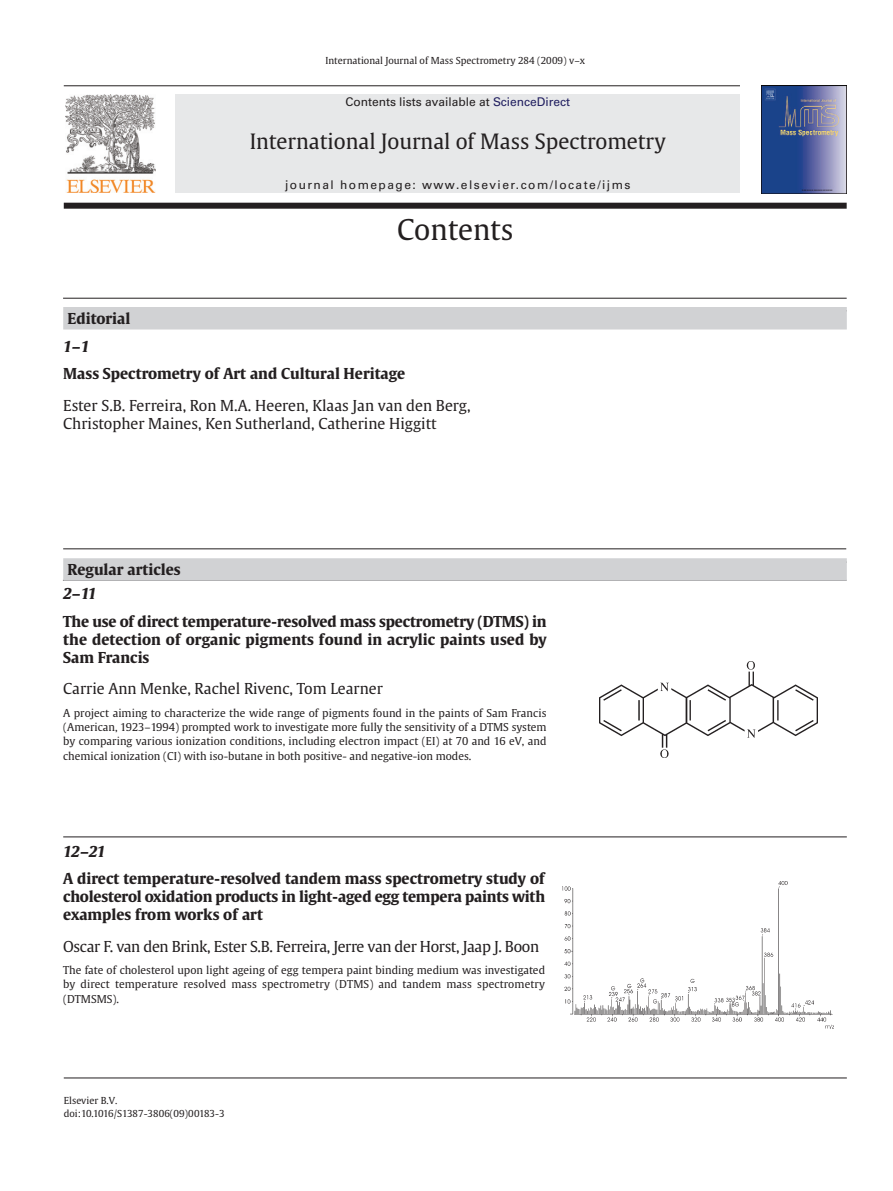
<style>
.page{position:relative;width:893px;height:1191px;background:#fff}
.page>*{position:absolute;margin:0;border:0;box-sizing:border-box;transform-origin:0 0}
.t1{font:28.5px "Gulliver";color:#231f20}
.t2{font:21px "Gulliver";color:#231f20}
.t3{font:700 15px/18px "Gulliver";color:#231f20;text-align:justify}
.t4{font:15px/18px "Gulliver";color:#231f20}
.t5{font:15px "Gulliver";letter-spacing:-.025em;color:#231f20}
.t6{font:italic 700 15px "Gulliver";color:#231f20}
.t7{font:12px "Univers";letter-spacing:.12em;color:#231f20}
.t8{font:12px "Univers";color:#231f20}
.t9{font:10.8px/14.4px "Gulliver";color:#231f20;text-align:justify}
.t10{font:9.6px/12.9px "Gulliver";color:#231f20}
.s1{color:#211f60}
</style>
<div class="page">
<hr style="left:63px;top:836px;width:784px;height:1px;background:#231f20">
<hr style="left:63px;top:298px;width:784px;height:1px;background:#231f20">
<div style="left:63px;top:558px;width:784px;height:23px;background:#d1d2d4"></div>
<img style="left:600px;top:661px;width:217px;height:96px">
<img style="left:563px;top:881px;width:270px;height:147px">
<hr style="left:64px;top:85px;width:676px;height:1px;background:#231f20">
<div style="left:64px;top:203px;width:783px;height:6px;background:#231f20"></div>
<img style="left:65px;top:94px;width:90px;height:98px">
<div style="left:176px;top:94px;width:564px;height:99px;background:#e7e8e9"></div>
<img style="left:762px;top:86px;width:85px;height:107px">
<hr style="left:64px;top:1077px;width:783px;height:1px;background:#231f20">
<hr style="left:63px;top:548px;width:783px;height:1px;background:#231f20">
<div style="left:63px;top:307px;width:784px;height:22px;background:#d1d2d4"></div>
<h3 class="t3" style="left:67px;top:310px;width:64px">Editorial</h3>
<p class="t10" style="left:325px;top:55px;width:261px">International Journal of Mass Spectrometry 284 (2009) v–x</p>
<p class="t8" style="left:345px;top:97px;width:226px">Contents lists available at <span class="s1">ScienceDirect</span></p>
<h2 class="t2" style="left:250px;top:132px;width:418px">International Journal of Mass Spectrometry</h2>
<p class="t7" style="left:285px;top:180px;width:347px">journal homepage: www.elsevier.com/locate/ijms</p>
<h1 class="t1" style="left:397px;top:218px;width:118px">Contents</h1>
<h3 class="t6" style="left:63px;top:340px;width:28px">1–1</h3>
<h3 class="t3" style="left:63px;top:366px;width:343px">Mass Spectrometry of Art and Cultural Heritage</h3>
<h3 class="t4" style="left:63px;top:397px;width:409px">Ester S.B. Ferreira, Ron M.A. Heeren, Klaas Jan van den Berg,<br>Christopher Maines, Ken Sutherland, Catherine Higgitt</h3>
<h3 class="t3" style="left:67px;top:561px;width:115px">Regular articles</h3>
<h3 class="t6" style="left:63px;top:587px;width:35px">2–11</h3>
<h3 class="t3" style="left:63px;top:613px;width:485px">The use of direct temperature-resolved mass spectrometry (DTMS) in the detection of organic pigments found in acrylic paints used by Sam Francis</h3>
<h3 class="t4" style="left:63px;top:681px;width:321px">Carrie Ann Menke, Rachel Rivenc, Tom Learner</h3>
<p class="t9" style="left:63px;top:706px;width:485px">A project aiming to characterize the wide range of pigments found in the paints of Sam Francis (American, 1923–1994) prompted work to investigate more fully the sensitivity of a DTMS system by comparing various ionization conditions, including electron impact (EI) at 70 and 16 eV, and chemical ionization (CI) with iso-butane in both positive- and negative-ion modes.</p>
<h3 class="t6" style="left:63px;top:844px;width:44px">12–21</h3>
<h3 class="t3" style="left:63px;top:870px;width:483px">A direct temperature-resolved tandem mass spectrometry study of cholesterol oxidation products in light-aged egg tempera paints with examples from works of art</h3>
<h3 class="t5" style="left:63px;top:939px;width:477px">Oscar F. van den Brink, Ester S.B. Ferreira, Jerre van der Horst, Jaap J. Boon</h3>
<p class="t9" style="left:63px;top:963px;width:483px">The fate of cholesterol upon light ageing of egg tempera paint binding medium was investigated by direct temperature resolved mass spectrometry (DTMS) and tandem mass spectrometry (DTMSMS).</p>
<p class="t10" style="left:64px;top:1094px;width:162px">Elsevier B.V. doi:10.1016/S1387-3806(09)00183-3</p>
</div>
